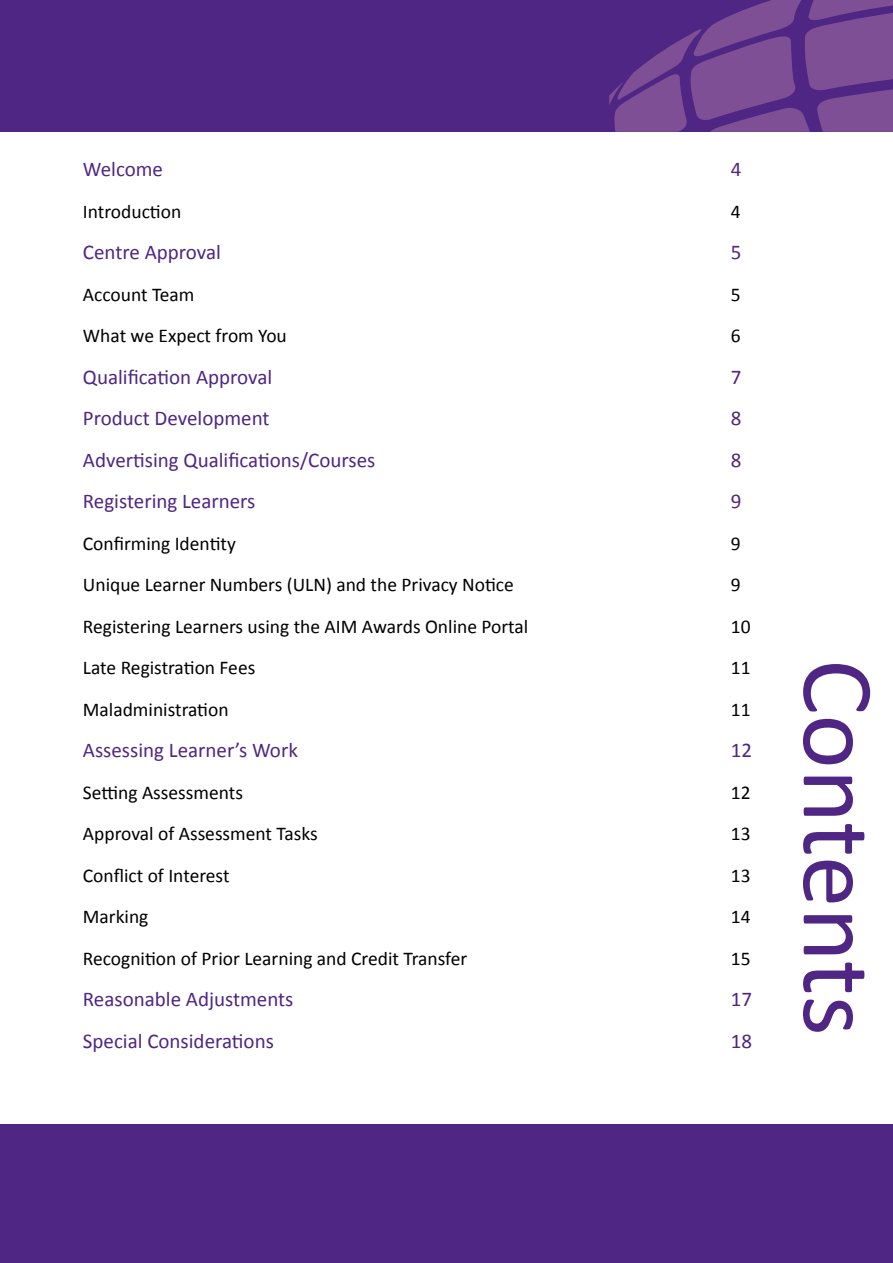
<style>
.page{position:relative;width:893px;height:1263px;background:#fff}
.page>*{position:absolute;margin:0;border:0;box-sizing:border-box;transform-origin:0 0}
.t1{font:103.5px "Calibri";color:#4f2683}
.t2{font:21px "Calibri";color:#4f2683}
.t3{font:19.5px "Calibri";color:#000}
</style>
<div class="page">
<div style="left:0;top:1124px;width:893px;height:139px;background:#4f2683"></div>
<div style="left:0;top:0;width:893px;height:132px;background:#4f2683"></div>
<svg style="left:609px;top:0;width:284px;height:132px"></svg>
<p class="t2" style="left:83px;top:156px;width:82px">Welcome</p>
<p class="t2" style="left:731px;top:156px;width:12px">4</p>
<p class="t3" style="left:83px;top:199px;width:100px">Introduction</p>
<p class="t3" style="left:731px;top:199px;width:11px">4</p>
<p class="t2" style="left:83px;top:239px;width:139px">Centre Approval</p>
<p class="t2" style="left:731px;top:239px;width:12px">5</p>
<p class="t3" style="left:83px;top:282px;width:113px">Account Team</p>
<p class="t3" style="left:731px;top:282px;width:11px">5</p>
<p class="t3" style="left:83px;top:323px;width:205px">What we Expect from You</p>
<p class="t3" style="left:731px;top:323px;width:11px">6</p>
<p class="t2" style="left:83px;top:363px;width:191px">Qualification Approval</p>
<p class="t2" style="left:731px;top:363px;width:12px">7</p>
<p class="t2" style="left:83px;top:405px;width:188px">Product Development</p>
<p class="t2" style="left:731px;top:405px;width:12px">8</p>
<p class="t2" style="left:83px;top:446px;width:294px">Advertising Qualifications/Courses</p>
<p class="t2" style="left:731px;top:446px;width:12px">8</p>
<p class="t2" style="left:83px;top:488px;width:174px">Registering Learners</p>
<p class="t2" style="left:731px;top:488px;width:12px">9</p>
<p class="t3" style="left:83px;top:531px;width:154px">Confirming Identity</p>
<p class="t3" style="left:731px;top:531px;width:11px">9</p>
<p class="t3" style="left:83px;top:572px;width:432px">Unique Learner Numbers (ULN) and the Privacy Notice</p>
<p class="t3" style="left:731px;top:572px;width:11px">9</p>
<p class="t3" style="left:83px;top:614px;width:447px">Registering Learners using the AIM Awards Online Portal</p>
<p class="t3" style="left:731px;top:614px;width:21px">10</p>
<p class="t3" style="left:83px;top:655px;width:174px">Late Registration Fees</p>
<p class="t3" style="left:731px;top:655px;width:21px">11</p>
<p class="t3" style="left:83px;top:697px;width:147px">Maladministration</p>
<p class="t3" style="left:731px;top:697px;width:21px">11</p>
<p class="t2" style="left:83px;top:737px;width:217px">Assessing Learner’s Work</p>
<p class="t2" style="left:731px;top:737px;width:23px">12</p>
<p class="t3" style="left:83px;top:780px;width:162px">Setting Assessments</p>
<p class="t3" style="left:731px;top:780px;width:21px">12</p>
<p class="t3" style="left:83px;top:821px;width:236px">Approval of Assessment Tasks</p>
<p class="t3" style="left:731px;top:821px;width:21px">13</p>
<p class="t3" style="left:83px;top:863px;width:148px">Conflict of Interest</p>
<p class="t3" style="left:731px;top:863px;width:21px">13</p>
<p class="t3" style="left:83px;top:904px;width:67px">Marking</p>
<p class="t3" style="left:731px;top:904px;width:21px">14</p>
<p class="t3" style="left:83px;top:946px;width:386px">Recognition of Prior Learning and Credit Transfer</p>
<p class="t3" style="left:731px;top:946px;width:21px">15</p>
<p class="t2" style="left:83px;top:986px;width:212px">Reasonable Adjustments</p>
<p class="t2" style="left:731px;top:986px;width:23px">17</p>
<p class="t2" style="left:83px;top:1027px;width:193px">Special Considerations</p>
<p class="t2" style="left:731px;top:1027px;width:23px">18</p>
<h1 class="t1" style="left:904px;top:659px;width:378px;rotate:90deg">Contents</h1>
</div>
